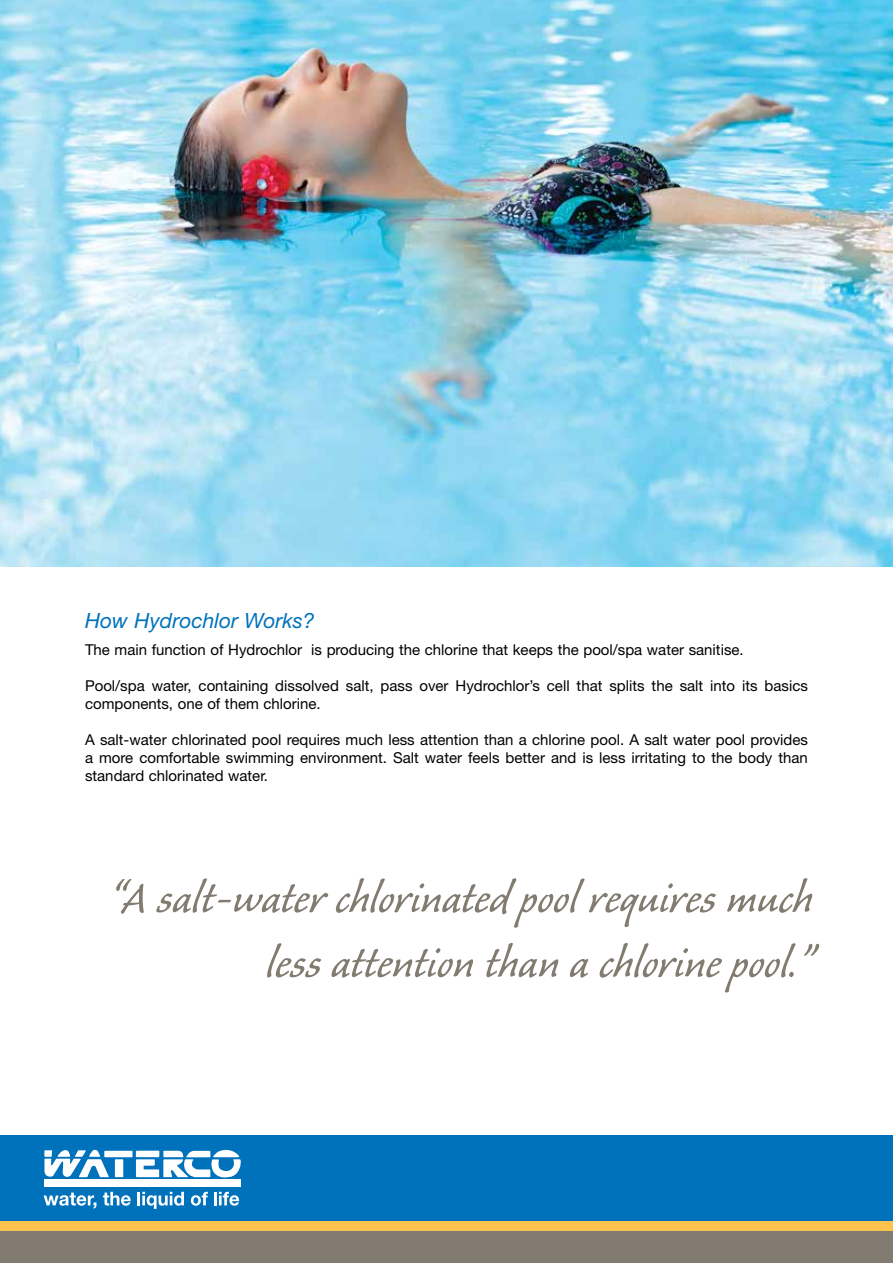
<style>
.page{position:relative;width:893px;height:1263px;background:#fff}
.page>*{position:absolute;margin:0;border:0;box-sizing:border-box;transform-origin:0 0}
.t1{font:54px/64.8px "Caliban Std";color:#817b70;text-align:right}
.t2{font:italic 21px "Helvetica Neue LT Std";color:#0072bc}
.t3{font:15px/18px "Helvetica Neue LT Std";color:#000}
</style>
<div class="page">
<div style="left:0;top:1135px;width:893px;height:128px;background:#0072bc"></div>
<div style="left:0;top:1225px;width:893px;height:38px;background:#817b71"></div>
<div style="left:0;top:1221px;width:893px;height:9px;background:#fec34e"></div>
<svg style="left:44px;top:1149px;width:197px;height:29px"></svg>
<div style="left:44px;top:1179px;width:196px;height:8px;background:#fff"></div>
<svg style="left:44px;top:1192px;width:52px;height:16px"></svg>
<svg style="left:103px;top:1192px;width:28px;height:14px"></svg>
<svg style="left:138px;top:1192px;width:46px;height:17px"></svg>
<svg style="left:191px;top:1192px;width:17px;height:14px"></svg>
<svg style="left:214px;top:1192px;width:25px;height:14px"></svg>
<img style="left:0;top:0;width:893px;height:566px">
<h2 class="t2" style="left:85px;top:608px;width:231px">How Hydrochlor Works?</h2>
<p class="t3" style="left:85px;top:640px;width:660px">The main function of Hydrochlor is producing the chlorine that keeps the pool/spa water sanitise.</p>
<p class="t3" style="left:85px;top:676px;width:724px">Pool/spa water, containing dissolved salt, pass over Hydrochlor’s cell that splits the salt into its basics components, one of them chlorine.</p>
<p class="t3" style="left:85px;top:730px;width:724px;text-align:justify">A salt-water chlorinated pool requires much less attention than a chlorine pool. A salt water pool provides a more comfortable swimming environment. Salt water feels better and is less irritating to the body than standard chlorinated water.</p>
<h1 class="t1" style="left:108px;top:868px;width:706px">“A salt-water chlorinated pool requires much less attention than a chlorine pool.”</h1>
</div>
